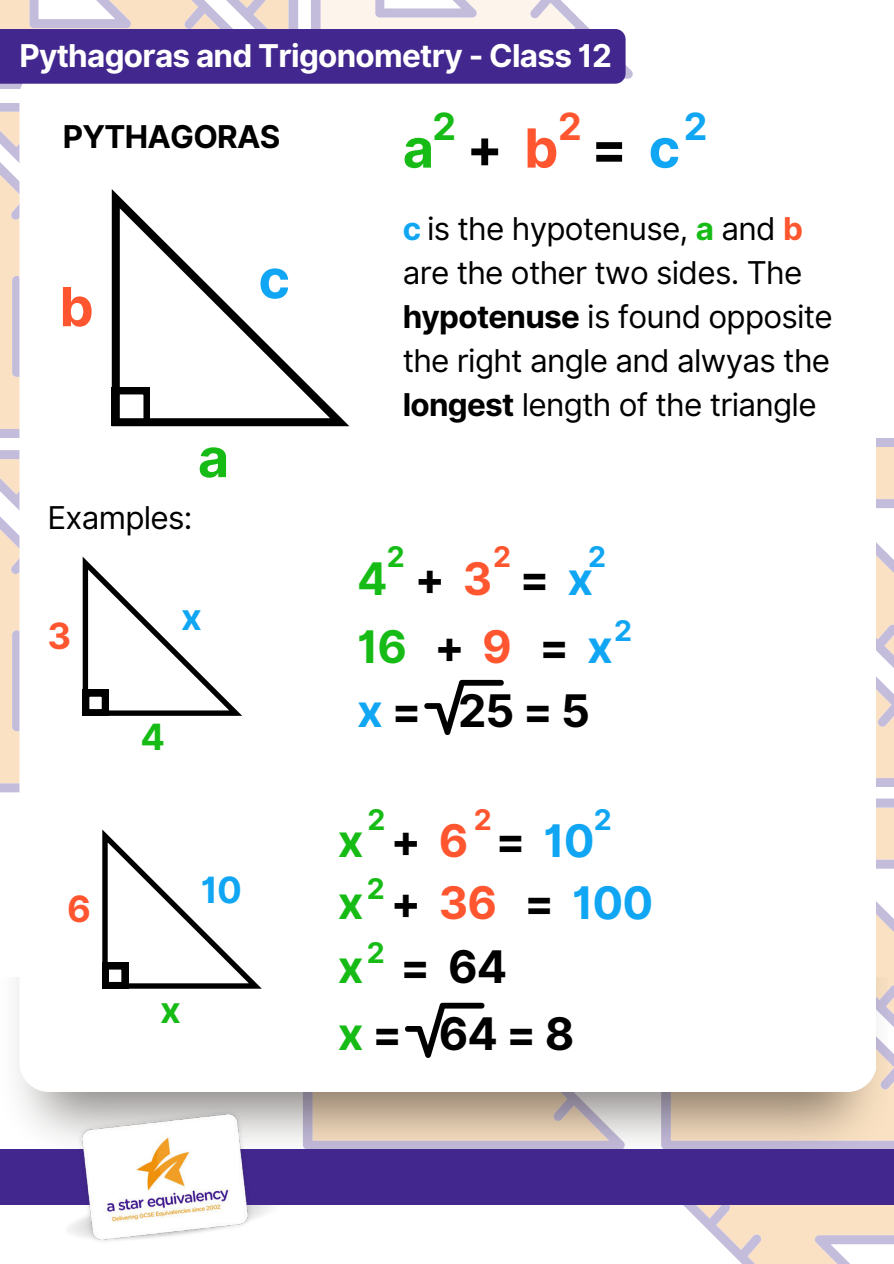
<style>
.page{position:relative;width:894px;height:1264px;background:#fff}
.page>*{position:absolute;margin:0;border:0;box-sizing:border-box;transform-origin:0 0}
.t1{font:700 53.85px "Inter";color:#000}
.t2{font:700 53.85px "Inter";color:#16bc15}
.t3{font:700 53.85px "Inter";color:#ff5630}
.t4{font:700 53.85px "Inter";color:#10a6f3}
.t5{font:700 44.85px "Inter";letter-spacing:-.025em;color:#000}
.t6{font:700 44.85px "Inter";color:#10a6f3}
.t7{font:700 44.85px "Inter";color:#16bc15}
.t8{font:700 37.5px "Inter";color:#16bc15}
.t9{font:700 37.5px "Inter";color:#ff5630}
.t10{font:700 37.5px "Inter";color:#10a6f3}
.t11{font:700 36.15px "Inter";color:#10a6f3}
.t12{font:700 36.15px "Inter";color:#16bc15}
.t13{font:700 36.15px "Inter";color:#ff5630}
.t14{font:31.35px/43.8px "Inter";letter-spacing:-.025em;color:#000}
.t15{font:700 31.35px "Inter";letter-spacing:-.025em;color:#fff}
.t16{font:700 31.35px "Inter";letter-spacing:-.025em;color:#000}
.t17{font:700 28.5px "Inter";color:#16bc15}
.t18{font:700 28.5px "Inter";color:#10a6f3}
.t19{font:700 28.5px "Inter";color:#ff5630}
.s1{color:#16bc15}
.s2{color:#ff5630}
.s3{color:#10a6f3}
.s4{font-weight:700;color:#10a6f3}
.s5{font-weight:700;color:#16bc15}
.s6{font-weight:700;color:#ff5630}
.s7{font-weight:700}
.s8{color:#000}
</style>
<div class="page">
<img style="left:59px;top:1204px;width:228px;height:30px">
<svg style="left:876px;top:438px;width:17px;height:321px;fill:#fae1c3"></svg>
<svg style="left:876px;top:828px;width:17px;height:321px;fill:#fae1c3"></svg>
<svg style="left:0;top:450px;width:19px;height:321px;background:#f3deca"></svg>
<svg style="left:0;top:117px;width:19px;height:320px;background:#eddacc"></svg>
<svg style="left:658px;top:1204px;width:235px;height:59px"></svg>
<img style="left:16px;top:977px;width:871px;height:172px">
<div style="left:19px;top:67px;width:856px;height:1025px;background:#fff;border-radius:30px"></div>
<svg style="left:0;top:0;width:633px;height:89px;background:#8673b1"></svg>
<div style="left:0;top:1149px;width:893px;height:55px;background:#42278e"></div>
<img style="left:74px;top:1106px;width:181px;height:136px">
<svg style="left:112px;top:189px;width:237px;height:237px"></svg>
<svg style="left:112px;top:388px;width:38px;height:38px"></svg>
<svg style="left:12px;top:511px;width:230px;height:220px"></svg>
<svg style="left:102px;top:829px;width:159px;height:159px"></svg>
<svg style="left:424px;top:680px;width:79px;height:55px"></svg>
<svg style="left:405px;top:1002px;width:79px;height:56px"></svg>
<p class="t15" style="left:19px;top:33px;width:593px">Pythagoras and Trigonometry - Class 12</p>
<p class="t16" style="left:63px;top:114px;width:219px">PYTHAGORAS</p>
<h1 class="t3" style="left:59px;top:267px;width:36px">b</h1>
<h1 class="t4" style="left:258px;top:239px;width:33px">c</h1>
<h1 class="t2" style="left:198px;top:418px;width:33px">a</h1>
<p class="t14" style="left:48px;top:496px;width:146px">Examples:</p>
<p class="t13" style="left:48px;top:609px;width:25px">3</p>
<p class="t11" style="left:181px;top:591px;width:22px">x</p>
<p class="t12" style="left:140px;top:710px;width:26px">4</p>
<p class="t13" style="left:67px;top:882px;width:25px">6</p>
<p class="t11" style="left:201px;top:863px;width:43px">10</p>
<p class="t12" style="left:160px;top:983px;width:22px">x</p>
<p class="t8" style="left:432px;top:99px;width:25px">2</p>
<p class="t9" style="left:558px;top:99px;width:25px">2</p>
<p class="t10" style="left:683px;top:99px;width:25px">2</p>
<h1 class="t1" style="left:402px;top:109px;width:279px"><span class="s1">a</span> + <span class="s2">b</span> = <span class="s3">c</span></h1>
<p class="t14" style="left:402px;top:207px;width:431px"><span class="s4">c</span> is the hypotenuse, <span class="s5">a</span> and <span class="s6">b </span>are the other two sides. The <span class="s7">hypotenuse</span> is found opposite the right angle and alwyas the <span class="s7">longest</span> length of the triangle</p>
<p class="t17" style="left:387px;top:536px;width:19px">2</p>
<p class="t19" style="left:493px;top:536px;width:19px">2</p>
<p class="t18" style="left:588px;top:536px;width:19px">2</p>
<h2 class="t5" style="left:357px;top:545px;width:237px"><span class="s1">4</span> + <span class="s2">3</span> = <span class="s3">x</span></h2>
<h2 class="t7" style="left:357px;top:614px;width:257px">16 <span class="s8">+</span> <span class="s2">9</span> <span class="s8">=</span> <span class="s3">x</span></h2>
<p class="t18" style="left:614px;top:609px;width:19px">2</p>
<h2 class="t5" style="left:357px;top:678px;width:234px"><span class="s3">x</span> = 25 = 5</h2>
<p class="t17" style="left:367px;top:799px;width:19px">2</p>
<p class="t19" style="left:474px;top:799px;width:19px">2</p>
<p class="t18" style="left:593px;top:799px;width:19px">2</p>
<h2 class="t5" style="left:338px;top:808px;width:258px"><span class="s1">x</span> + <span class="s2">6</span> = <span class="s3">10</span></h2>
<p class="t17" style="left:366px;top:867px;width:19px">2</p>
<h2 class="t6" style="left:338px;top:870px;width:317px"><span class="s1">x</span> <span class="s8">+</span> <span class="s2">36</span> <span class="s8">=</span> 100</h2>
<p class="t17" style="left:366px;top:931px;width:19px">2</p>
<h2 class="t5" style="left:338px;top:934px;width:171px"><span class="s1">x</span> = 64</h2>
<h2 class="t5" style="left:338px;top:1001px;width:238px"><span class="s1">x</span>= 64 = 8</h2>
</div>
